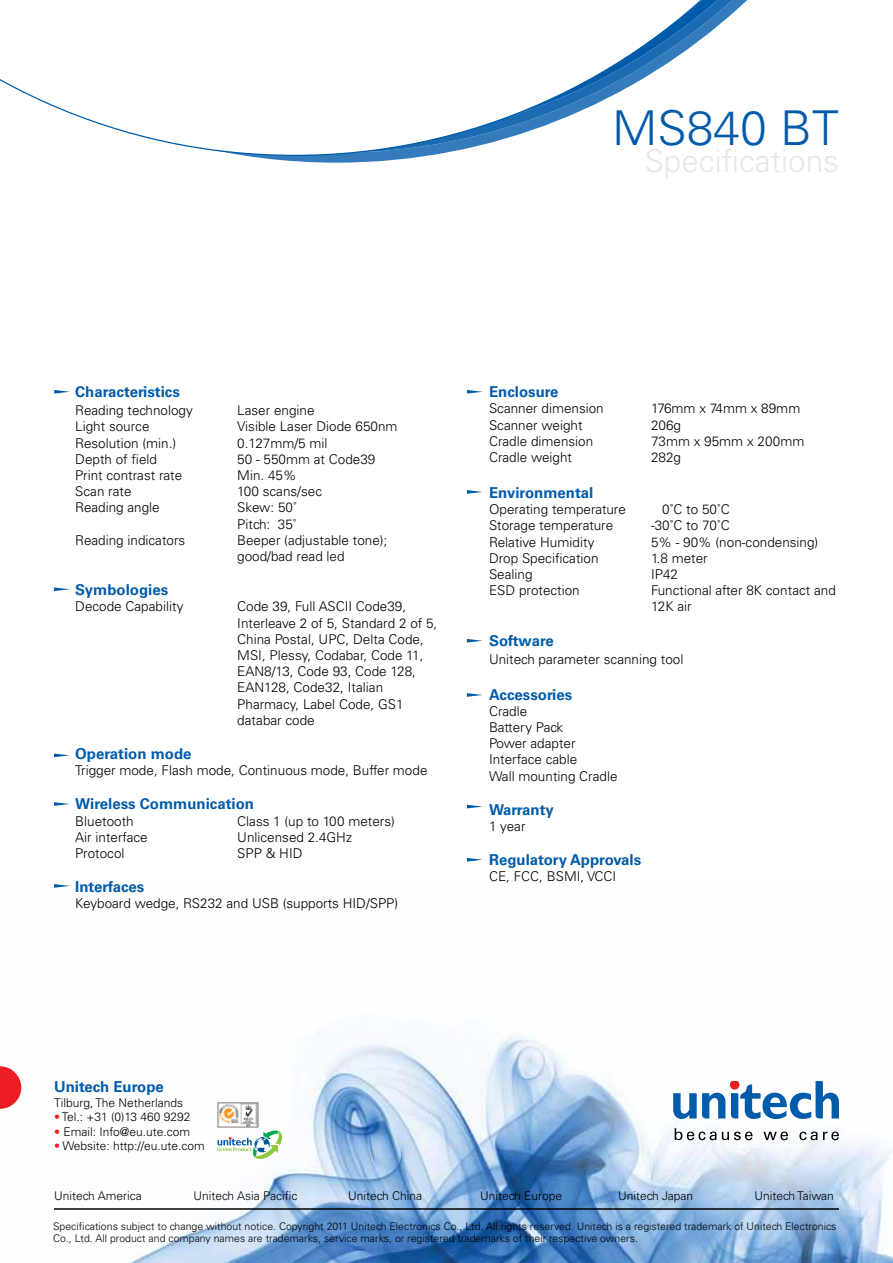
<style>
.page{position:relative;width:893px;height:1263px;background:#fff}
.page>*{position:absolute;margin:0;border:0;box-sizing:border-box;transform-origin:0 0}
.t1{font:300 48px "Univers";color:#005baa}
.t2{font:300 31.5px "Univers";color:#e6e7e8}
.t3{font:700 15px "Univers";color:#005baa}
.t4{font:300 13.5px/16.2px "Univers";color:#000}
.t5{font:300 12px "Univers";color:#000}
.t6{font:300 10.5px/12.6px "Univers";color:#000}
.s1{color:#ed1d24}
</style>
<div class="page">
<img style="left:21px;top:1036px;width:872px;height:227px">
<svg style="left:248px;top:0;width:499px;height:163px"></svg>
<svg style="left:0;top:0;width:742px;height:156px"></svg>
<hr style="left:54px;top:1208px;width:785px;height:2px;background:#000">
<svg style="left:675px;top:1128px;width:78px;height:12px"></svg>
<svg style="left:763px;top:1131px;width:25px;height:9px"></svg>
<svg style="left:799px;top:1131px;width:18px;height:9px"></svg>
<svg style="left:823px;top:1131px;width:16px;height:9px"></svg>
<svg style="left:673px;top:1081px;width:166px;height:38px"></svg>
<svg style="left:0;top:1066px;width:21px;height:43px"></svg>
<svg style="left:54px;top:390px;width:16px;height:4px"></svg>
<svg style="left:54px;top:884px;width:16px;height:4px"></svg>
<svg style="left:54px;top:802px;width:16px;height:4px"></svg>
<svg style="left:467px;top:390px;width:16px;height:4px"></svg>
<svg style="left:467px;top:490px;width:16px;height:4px"></svg>
<svg style="left:467px;top:693px;width:16px;height:4px"></svg>
<svg style="left:467px;top:639px;width:16px;height:3px"></svg>
<img style="left:217px;top:1099px;width:43px;height:31px">
<svg style="left:217px;top:1130px;width:66px;height:29px"></svg>
<svg style="left:54px;top:753px;width:16px;height:4px"></svg>
<svg style="left:467px;top:858px;width:16px;height:3px"></svg>
<svg style="left:467px;top:805px;width:16px;height:3px"></svg>
<svg style="left:54px;top:587px;width:16px;height:4px"></svg>
<h1 class="t1" style="left:612px;top:99px;width:228px">MS840 BT</h1>
<h2 class="t2" style="left:645px;top:142px;width:196px">Specifications</h2>
<p class="t3" style="left:75px;top:383px;width:106px">Characteristics</p>
<p class="t4" style="left:75px;top:402px;width:119px">Reading technology</p>
<p class="t4" style="left:237px;top:402px;width:79px">Laser engine</p>
<p class="t4" style="left:75px;top:418px;width:76px">Light source</p>
<p class="t4" style="left:237px;top:418px;width:162px">Visible Laser Diode 650nm</p>
<p class="t4" style="left:75px;top:435px;width:103px">Resolution (min.)</p>
<p class="t4" style="left:237px;top:435px;width:92px">0.127mm/5 mil</p>
<p class="t4" style="left:75px;top:451px;width:83px">Depth of field</p>
<p class="t4" style="left:237px;top:451px;width:140px">50 - 550mm at Code39</p>
<p class="t4" style="left:75px;top:467px;width:108px">Print contrast rate</p>
<p class="t4" style="left:237px;top:467px;width:61px">Min. 45%</p>
<p class="t4" style="left:75px;top:483px;width:58px">Scan rate</p>
<p class="t4" style="left:237px;top:483px;width:86px">100 scans/sec</p>
<p class="t4" style="left:75px;top:499px;width:86px">Reading angle</p>
<p class="t4" style="left:237px;top:499px;width:61px">Skew: 50˚<br>Pitch: 35˚</p>
<p class="t4" style="left:75px;top:532px;width:112px">Reading indicators</p>
<p class="t4" style="left:237px;top:532px;width:152px">Beeper (adjustable tone); good/bad read led</p>
<p class="t3" style="left:75px;top:581px;width:95px">Symbologies</p>
<p class="t4" style="left:75px;top:598px;width:110px">Decode Capability</p>
<p class="t4" style="left:237px;top:598px;width:202px">Code 39, Full ASCII Code39,<br>Interleave 2 of 5, Standard 2 of 5,<br>China Postal, UPC, Delta Code,<br>MSI, Plessy, Codabar, Code 11,<br>EAN8/13, Code 93, Code 128,<br>EAN128, Code32, Italian<br>Pharmacy, Label Code, GS1 databar code</p>
<p class="t3" style="left:75px;top:745px;width:118px">Operation mode</p>
<p class="t4" style="left:75px;top:762px;width:354px">Trigger mode, Flash mode, Continuous mode, Buffer mode</p>
<p class="t3" style="left:75px;top:795px;width:180px">Wireless Communication</p>
<p class="t4" style="left:75px;top:813px;width:60px">Bluetooth</p>
<p class="t4" style="left:237px;top:813px;width:159px">Class 1 (up to 100 meters)</p>
<p class="t4" style="left:75px;top:829px;width:74px">Air interface</p>
<p class="t4" style="left:237px;top:829px;width:116px">Unlicensed 2.4GHz</p>
<p class="t4" style="left:75px;top:845px;width:51px">Protocol</p>
<p class="t4" style="left:237px;top:845px;width:67px">SPP &amp; HID</p>
<p class="t3" style="left:75px;top:878px;width:71px">Interfaces</p>
<p class="t4" style="left:75px;top:895px;width:325px">Keyboard wedge, RS232 and USB (supports HID/SPP)</p>
<p class="t3" style="left:489px;top:383px;width:71px">Enclosure</p>
<p class="t4" style="left:489px;top:400px;width:116px">Scanner dimension</p>
<p class="t4" style="left:651px;top:400px;width:151px">176mm x 74mm x 89mm</p>
<p class="t4" style="left:489px;top:417px;width:95px">Scanner weight</p>
<p class="t4" style="left:651px;top:417px;width:32px">206g</p>
<p class="t4" style="left:489px;top:433px;width:106px">Cradle dimension</p>
<p class="t4" style="left:651px;top:433px;width:155px">73mm x 95mm x 200mm</p>
<p class="t4" style="left:489px;top:449px;width:84px">Cradle weight</p>
<p class="t4" style="left:651px;top:449px;width:32px">282g</p>
<p class="t3" style="left:489px;top:484px;width:106px">Environmental</p>
<p class="t4" style="left:489px;top:501px;width:138px">Operating temperature</p>
<p class="t4" style="left:662px;top:501px;width:69px">0˚C to 50˚C</p>
<p class="t4" style="left:489px;top:517px;width:126px">Storage temperature</p>
<p class="t4" style="left:651px;top:517px;width:80px">-30˚C to 70˚C</p>
<p class="t4" style="left:489px;top:534px;width:107px">Relative Humidity</p>
<p class="t4" style="left:651px;top:534px;width:169px">5% - 90% (non-condensing)</p>
<p class="t4" style="left:489px;top:550px;width:111px">Drop Specification</p>
<p class="t4" style="left:651px;top:550px;width:58px">1.8 meter</p>
<p class="t4" style="left:489px;top:566px;width:45px">Sealing</p>
<p class="t4" style="left:651px;top:566px;width:29px">IP42</p>
<p class="t4" style="left:489px;top:582px;width:92px">ESD protection</p>
<p class="t4" style="left:651px;top:582px;width:186px">Functional after 8K contact and<br>12K air</p>
<p class="t3" style="left:489px;top:631px;width:66px">Software</p>
<p class="t4" style="left:489px;top:651px;width:196px">Unitech parameter scanning tool</p>
<p class="t3" style="left:489px;top:685px;width:85px">Accessories</p>
<p class="t4" style="left:489px;top:703px;width:130px">Cradle<br>Battery Pack<br>Power adapter<br>Interface cable<br>Wall mounting Cradle</p>
<p class="t3" style="left:489px;top:801px;width:66px">Warranty</p>
<p class="t4" style="left:489px;top:818px;width:38px">1 year</p>
<p class="t3" style="left:489px;top:851px;width:154px">Regulatory Approvals</p>
<p class="t4" style="left:489px;top:868px;width:129px">CE, FCC, BSMI, VCCI</p>
<p class="t3" style="left:54px;top:1078px;width:111px">Unitech Europe</p>
<p class="t5" style="left:54px;top:1095px;width:131px">Tilburg, The Netherlands</p>
<p class="t5" style="left:54px;top:1110px;width:138px"><span class="s1">•</span> Tel.: +31 (0)13 460 9292</p>
<p class="t5" style="left:54px;top:1124px;width:138px"><span class="s1">•</span> Email: Info@eu.ute.com</p>
<p class="t5" style="left:54px;top:1138px;width:152px"><span class="s1">•</span> Website: http://eu.ute.com</p>
<p class="t5" style="left:54px;top:1189px;width:89px">Unitech America</p>
<p class="t5" style="left:194px;top:1189px;width:105px">Unitech Asia Pacific</p>
<p class="t5" style="left:348px;top:1189px;width:76px">Unitech China</p>
<p class="t5" style="left:480px;top:1189px;width:84px">Unitech Europe</p>
<p class="t5" style="left:618px;top:1189px;width:77px">Unitech Japan</p>
<p class="t5" style="left:754px;top:1189px;width:81px">Unitech Taiwan</p>
<p class="t6" style="left:53px;top:1220px;width:785px">Specifications subject to change without notice. Copyright 2011 Unitech Electronics Co., Ltd. All rights reserved. Unitech is a registered trademark of Unitech Electronics<br>Co., Ltd. All product and company names are trademarks, service marks, or registered trademarks of their respective owners.</p>
</div>
